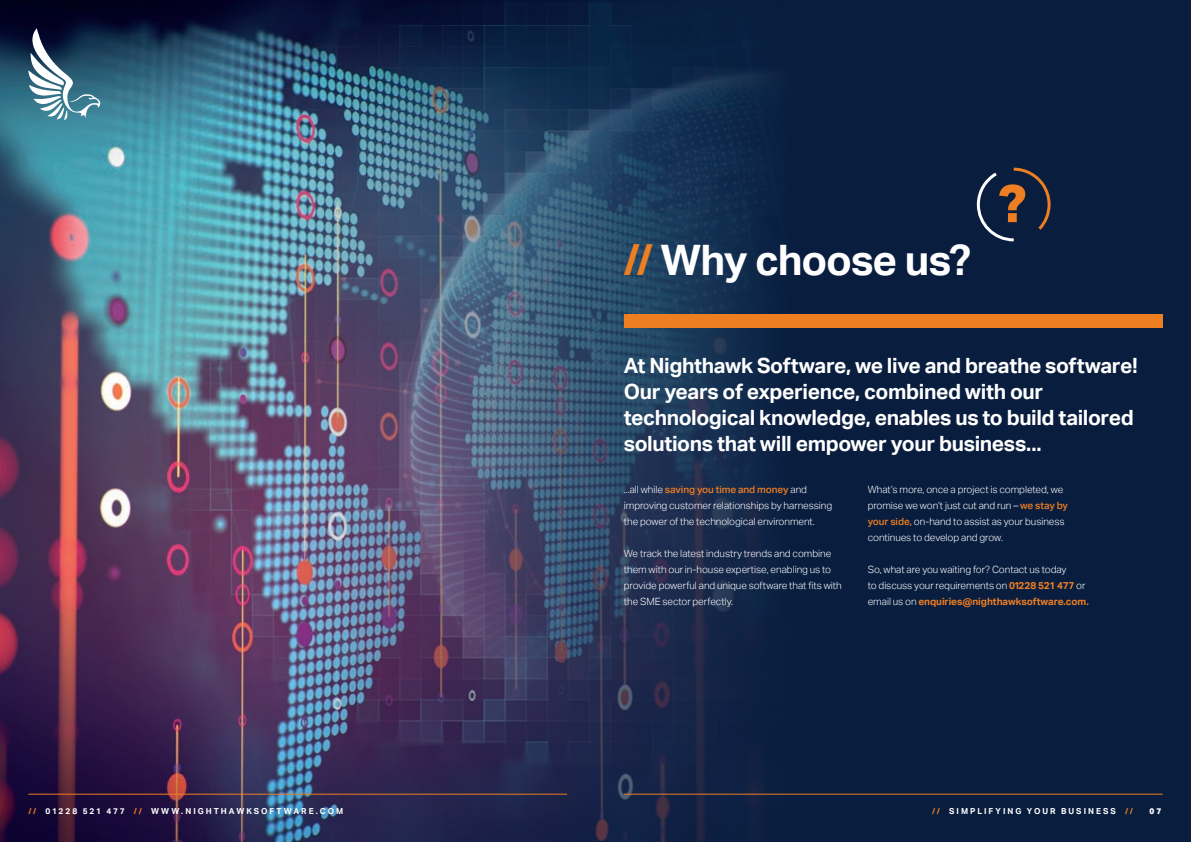
<style>
.page{position:relative;width:1191px;height:842px;background:#fff}
.page>*{position:absolute;margin:0;border:0;box-sizing:border-box;transform-origin:0 0}
.t1{font:800 52px "Aktiv Grotesk";color:#ee7e22}
.t2{font:700 42px "Aktiv Grotesk";letter-spacing:-.025em;color:#fff}
.t3{font:700 21px/26px "Aktiv Grotesk";letter-spacing:-.02em;color:#fff}
.t4{font:300 10px/16px "Aktiv Grotesk";letter-spacing:-.005em;color:#fff}
.t5{font:700 8.2px "Aktiv Grotesk";letter-spacing:.245em;color:#fff}
.t6{font:800 8.2px "Aktiv Grotesk";color:#fff}
.s1{color:#ee7e22}
.s2{font-weight:500;color:#ee7e22}
.s3{font-weight:700;color:#ee7e22}
</style>
<div class="page">
<img style="left:0;top:0;width:1183px;height:842px">
<hr style="left:624px;top:794px;width:538px;height:1px;background:#ee7e22">
<hr style="left:28px;top:794px;width:539px;height:1px;background:#ee7e22">
<div style="left:624px;top:315px;width:538px;height:13px;background:#ee7e22"></div>
<svg style="left:28px;top:28px;width:72px;height:92px"></svg>
<svg style="left:975px;top:166px;width:77px;height:77px"></svg>
<h2 class="t2" style="left:624px;top:235px;width:349px"><span class="s1">//</span> Why choose us?</h2>
<h1 class="t1" style="left:998px;top:170px;width:29px">?</h1>
<h3 class="t3" style="left:624px;top:353px;width:515px">At Nighthawk Software, we live and breathe software!<br>Our years of experience, combined with our technological knowledge, enables us to build tailored solutions that will empower your business...</h3>
<p class="t4" style="left:624px;top:481px;width:210px">...all while <span class="s2">saving you time and money</span> and improving customer relationships by harnessing the power of the technological environment.</p>
<p class="t4" style="left:624px;top:545px;width:219px">We track the latest industry trends and combine them with our in-house expertise, enabling us to provide powerful and unique software that fits with the SME sector perfectly.</p>
<p class="t4" style="left:867px;top:481px;width:202px">What’s more, once a project is completed, we promise we won’t just cut and run – <span class="s2">we stay by your side,</span> on-hand to assist as your business continues to develop and grow.</p>
<p class="t4" style="left:867px;top:561px;width:223px">So, what are you waiting for? Contact us today<br>to discuss your requirements on <span class="s3">01228 521 477</span> or email us on <span class="s3">enquiries@nighthawksoftware.com.</span></p>
<p class="t5" style="left:28px;top:806px;width:316px"><span class="s1">//</span> 01228 521 477 <span class="s1">//</span> WWW.NIGHTHAWKSOFTWARE.COM</p>
<p class="t5" style="left:932px;top:807px;width:202px"><span class="s1">//</span> SIMPLIFYING YOUR BUSINESS <span class="s1">//</span></p>
<p class="t6" style="left:1149px;top:806px;width:13px">07</p>
</div>
